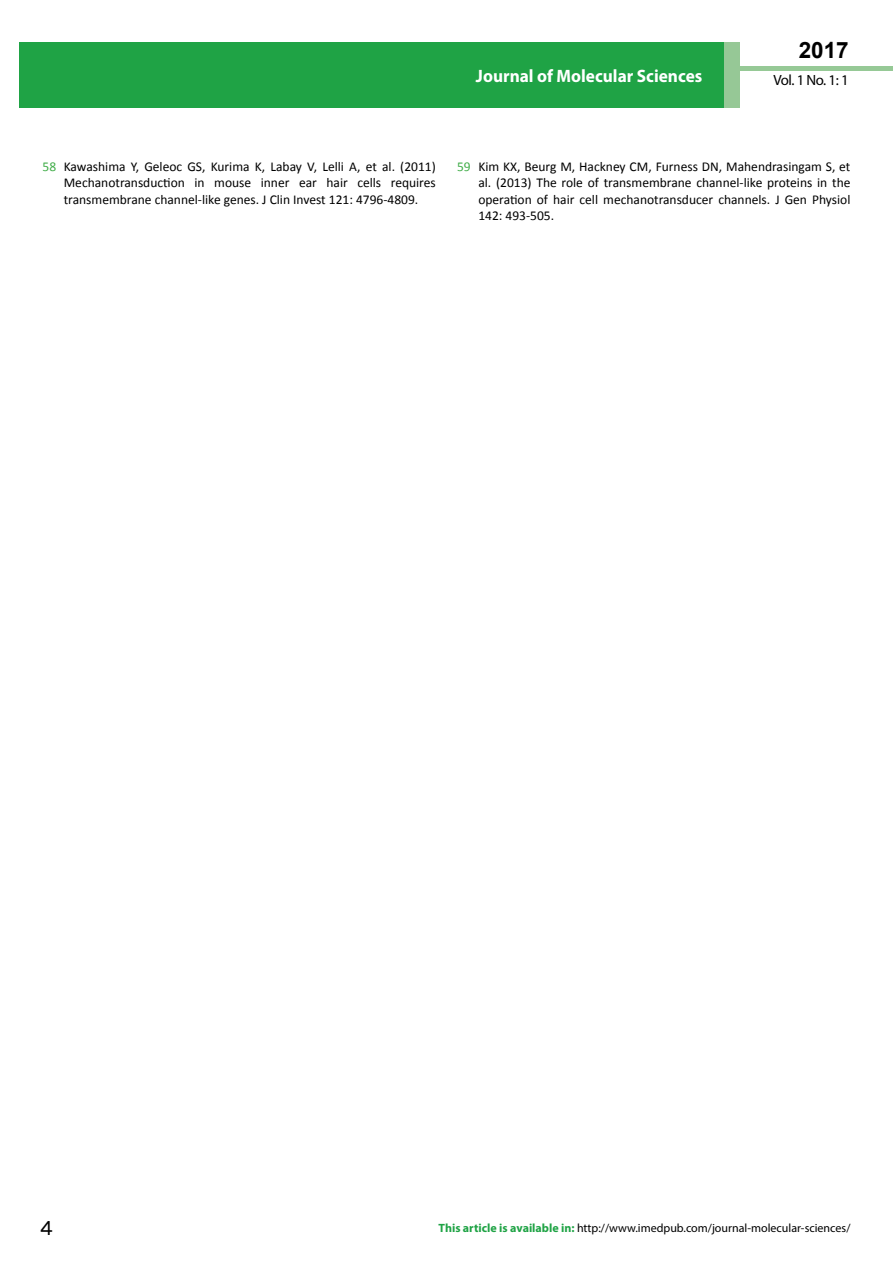
<style>
.page{position:relative;width:893px;height:1263px;background:#fff}
.page>*{position:absolute;margin:0;border:0;box-sizing:border-box;transform-origin:0 0}
.t1{font:25.5px "Tunga";color:#000}
.t2{font:700 22.5px "Arial";color:#000}
.t3{font:700 18px "Myriad Pro";color:#fff;scale:.96 1}
.t4{font:14.85px "Myriad Pro";color:#000}
.t5{font:13.5px/16.2px "Calibri";color:#000;text-align:justify}
.t6{font:12px "Myriad Pro";color:#000}
.s1{color:#41ad49}
.s2{font-weight:700;color:#1fa345}
</style>
<div class="page">
<div style="left:722px;top:66px;width:171px;height:5px;background:#96c996"></div>
<div style="left:19px;top:42px;width:706px;height:66px;background:#1fa345"></div>
<div style="left:725px;top:42px;width:15px;height:66px;background:#96c896"></div>
<h3 class="t3" style="left:476px;top:64px;width:237px">Journal of Molecular Sciences</h3>
<h2 class="t2" style="left:799px;top:35px;width:52px">2017</h2>
<p class="t4" style="left:773px;top:71px;width:77px">Vol. 1 No. 1: 1</p>
<p class="t5" style="left:64px;top:159px;width:374px;text-indent:-21px"><span class="s1">58</span> Kawashima Y, Geleoc GS, Kurima K, Labay V, Lelli A, et al. (2011)<br>Mechanotransduction in mouse inner ear hair cells requires transmembrane channel-like genes. J Clin Invest 121: 4796-4809.</p>
<p class="t5" style="left:478px;top:159px;width:374px;text-indent:-21px"><span class="s1">59</span> Kim KX, Beurg M, Hackney CM, Furness DN, Mahendrasingam S, et al. (2013) The role of transmembrane channel-like proteins in the operation of hair cell mechanotransducer channels. J Gen Physiol 142: 493-505.</p>
<h1 class="t1" style="left:40px;top:1211px;width:15px">4</h1>
<p class="t6" style="left:439px;top:1221px;width:413px"><span class="s2">This article is available in:</span> http://www.imedpub.com/journal-molecular-sciences/</p>
</div>
